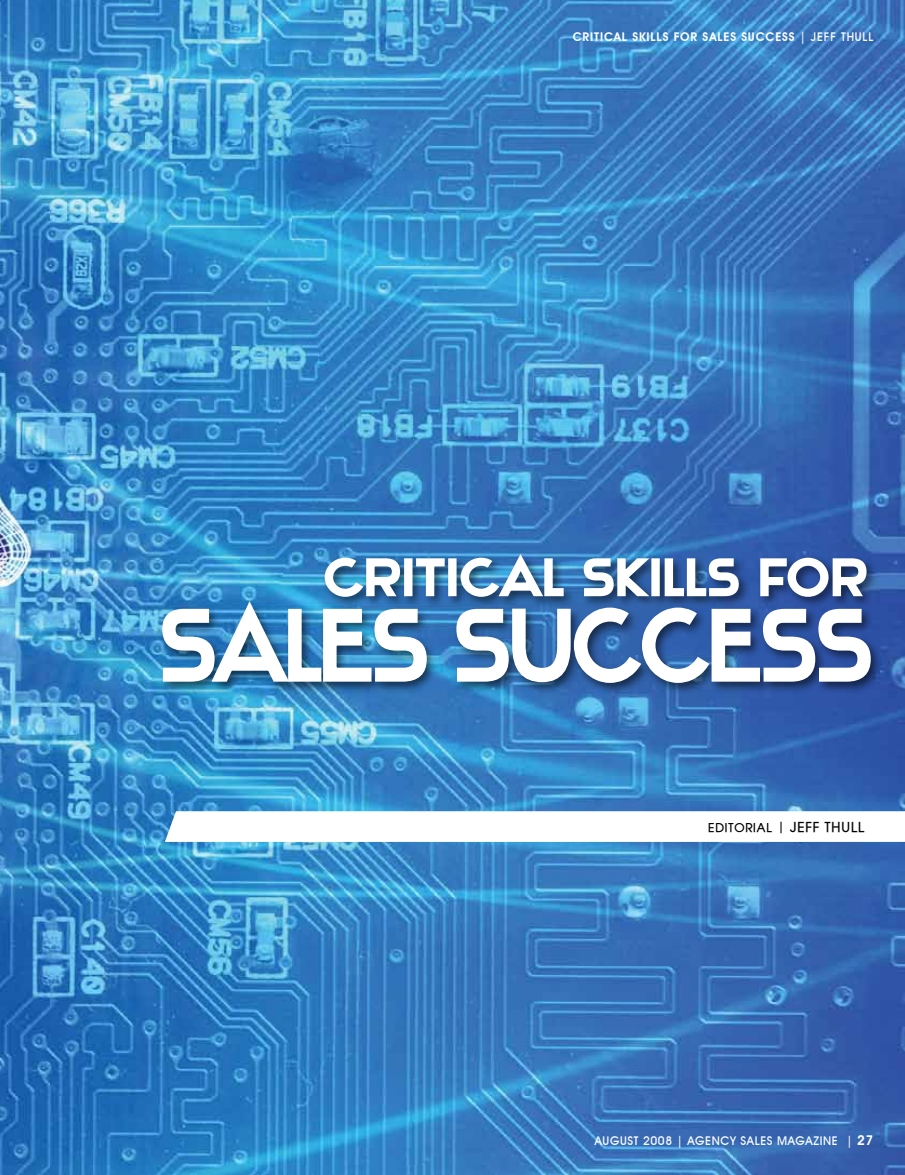
<style>
.page{position:relative;width:905px;height:1175px;background:#fff}
.page>*{position:absolute;margin:0;border:0;box-sizing:border-box;transform-origin:0 0}
.t1{font:104.25px "Stentiga";color:#fff;scale:.95 1}
.t2{font:52.8px "Stentiga";letter-spacing:.05em;color:#fff;scale:1.05 1}
.t3{font:600 12px "Avant Garde IT Cby BT";letter-spacing:.07em;color:#fff}
.t4{font:500 12px "Avant Garde IT Cby BT";letter-spacing:.05em;color:#fff}
.t5{font:700 12px "Atilla";letter-spacing:.075em;color:#000}
.s1{font-weight:500}
.s2{font-size:15px}
.s3{font-size:13.5px}
.s4{font-weight:600;font-size:13.5px}
</style>
<div class="page">
<img style="left:0;top:0;width:904px;height:1174px">
<svg style="left:165px;top:811px;width:739px;height:31px"></svg>
<div style="left:158px;top:550px;width:724px;height:144px;background:#000;opacity:.56"></div>
<div style="left:448px;top:558px;width:8px;height:38px;border:3px solid #fff"></div>
<img style="left:459px;top:553px;width:106px;height:45px">
<svg style="left:582px;top:557px;width:70px;height:41px"></svg>
<div style="left:651px;top:558px;width:8px;height:38px;border:3px solid #fff"></div>
<svg style="left:663px;top:557px;width:77px;height:40px"></svg>
<svg style="left:759px;top:556px;width:108px;height:42px"></svg>
<img style="left:161px;top:556px;width:285px;height:127px">
<svg style="left:455px;top:606px;width:417px;height:78px"></svg>
<p class="t3" style="left:572px;top:29px;width:302px">CRITICAL SKILLS FOR SALES SUCCESS <span class="s1">| JEFF THULL</span></p>
<h2 class="t2" style="left:324px;top:548px;width:518px">CRITICAL SKILLS FOR</h2>
<h1 class="t1" style="left:160px;top:587px;width:750px">SALES SUCCESS</h1>
<p class="t5" style="left:708px;top:819px;width:157px">EDITORIAL <span class="s2">|</span> <span class="s3">JEFF THULL</span></p>
<p class="t4" style="left:594px;top:1133px;width:280px">AUGUST 2008 | AGENCY SALES MAGAZINE | <span class="s4">27</span></p>
</div>
